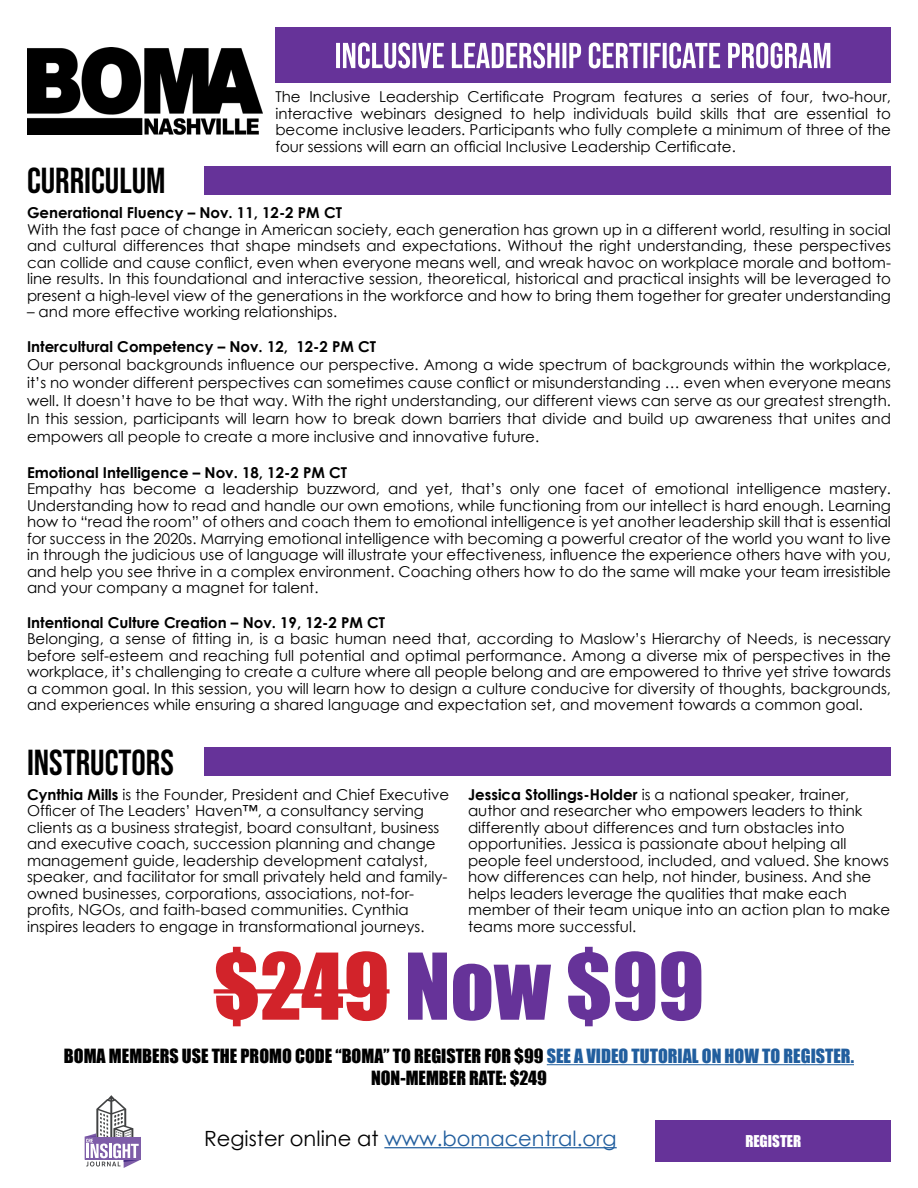
<style>
.page{position:relative;width:918px;height:1188px;background:#fff}
.page>*{position:absolute;margin:0;border:0;box-sizing:border-box;transform-origin:0 0}
.t1{font:84.9px "Impact";color:#639}
.t2{font:36px "Bebas Neue";color:#000}
.t3{font:21px "Century Gothic";color:#215e9e}
.t4{font:18px/21.6px "Impact";color:#000;text-align:center}
.t5{font:15px/16.5px "Century Gothic";color:#000;text-align:justify}
.t6{font:700 15px "Century Gothic";color:#000}
.t7{font:15px "Impact";color:#fff}
.s1{font-weight:700}
.s2{color:#d2232a}
.s3{color:#215e9e}
.s4{color:#000}
</style>
<div class="page">
<hr style="left:384px;top:1147px;width:233px;height:1px;background:#215e9e">
<div style="left:656px;top:1120px;width:235px;height:41px;background:#639"></div>
<div style="left:275px;top:27px;width:616px;height:55px;background:#639"></div>
<svg style="left:336px;top:43px;width:494px;height:25px"></svg>
<div style="left:204px;top:166px;width:687px;height:29px;background:#639"></div>
<div style="left:204px;top:748px;width:687px;height:28px;background:#639"></div>
<div style="left:85px;top:1137px;width:56px;height:23px;background:#7e5da8"></div>
<svg style="left:85px;top:1095px;width:55px;height:73px"></svg>
<hr style="left:547px;top:1064px;width:307px;height:1px;background:#215e9e">
<div style="left:214px;top:989px;width:176px;height:5px;background:#d2232a"></div>
<img style="left:27px;top:48px;width:235px;height:86px">
<h2 class="t2" style="left:27px;top:160px;width:140px">CURRICULUM</h2>
<p class="t5" style="left:275px;top:88px;width:617px">The Inclusive Leadership Certificate Program features a series of four, two-hour, interactive webinars designed to help individuals build skills that are essential to become inclusive leaders. Participants who fully complete a minimum of three of the four sessions will earn an official Inclusive Leadership Certificate.</p>
<p class="t6" style="left:27px;top:201px;width:316px">Generational Fluency – Nov. 11, 12-2 PM CT</p>
<p class="t5" style="left:27px;top:221px;width:866px">With the fast pace of change in American society, each generation has grown up in a different world, resulting in social and cultural differences that shape mindsets and expectations. Without the right understanding, these perspectives can collide and cause conflict, even when everyone means well, and wreak havoc on workplace morale and bottom&shy;line results. In this foundational and interactive session, theoretical, historical and practical insights will be leveraged to present a high-level view of the generations in the workforce and how to bring them together for greater understanding</p>
<p class="t5" style="left:27px;top:303px;width:312px">– and more effective working relationships.</p>
<p class="t6" style="left:27px;top:335px;width:351px">Intercultural Competency – Nov. 12, 12-2 PM CT</p>
<p class="t5" style="left:27px;top:355px;width:866px;line-height:18px">Our personal backgrounds influence our perspective. Among a wide spectrum of backgrounds within the workplace, it’s no wonder different perspectives can sometimes cause conflict or misunderstanding … even when everyone means well. It doesn’t have to be that way. With the right understanding, our different views can serve as our greatest strength.<br>In this session, participants will learn how to break down barriers that divide and build up awareness that unites and empowers all people to create a more inclusive and innovative future.</p>
<p class="t6" style="left:27px;top:461px;width:322px">Emotional Intelligence – Nov. 18, 12-2 PM CT</p>
<p class="t5" style="left:27px;top:480px;width:866px">Empathy has become a leadership buzzword, and yet, that’s only one facet of emotional intelligence mastery.<br>Understanding how to read and handle our own emotions, while functioning from our intellect is hard enough. Learning how to “read the room” of others and coach them to emotional intelligence is yet another leadership skill that is essential for success in the 2020s. Marrying emotional intelligence with becoming a powerful creator of the world you want to live in through the judicious use of language will illustrate your effectiveness, influence the experience others have with you, and help you see thrive in a complex environment. Coaching others how to do the same will make your team irresistible and your company a magnet for talent.</p>
<p class="t6" style="left:27px;top:611px;width:360px">Intentional Culture Creation – Nov. 19, 12-2 PM CT</p>
<p class="t5" style="left:27px;top:630px;width:866px">Belonging, a sense of fitting in, is a basic human need that, according to Maslow’s Hierarchy of Needs, is necessary before self-esteem and reaching full potential and optimal performance. Among a diverse mix of perspectives in the workplace, it’s challenging to create a culture where all people belong and are empowered to thrive yet strive towards a common goal. In this session, you will learn how to design a culture conducive for diversity of thoughts, backgrounds, and experiences while ensuring a shared language and expectation set, and movement towards a common goal.</p>
<h2 class="t2" style="left:27px;top:742px;width:148px">INSTRUCTORS</h2>
<p class="t5" style="left:27px;top:786px;width:424px;text-align:left"><span class="s1">Cynthia Mills</span> is the Founder, President and Chief Executive Officer of The Leaders’ Haven™, a consultancy serving clients as a business strategist, board consultant, business and executive coach, succession planning and change management guide, leadership development catalyst, speaker, and facilitator for small privately held and family&shy;owned businesses, corporations, associations, not-for&shy;profits, NGOs, and faith-based communities. Cynthia inspires leaders to engage in transformational journeys.</p>
<p class="t5" style="left:468px;top:786px;width:424px;text-align:left"><span class="s1">Jessica Stollings-Holder</span> is a national speaker, trainer, author and researcher who empowers leaders to think differently about differences and turn obstacles into opportunities. Jessica is passionate about helping all people feel understood, included, and valued. She knows how differences can help, not hinder, business. And she helps leaders leverage the qualities that make each member of their team unique into an action plan to make teams more successful.</p>
<h1 class="t1" style="left:214px;top:921px;width:492px"><span class="s2">$249</span> Now $99</h1>
<p class="t4" style="left:64px;top:1045px;width:792px">BOMA MEMBERS USE THE PROMO CODE “BOMA” TO REGISTER FOR $99 <span class="s3">SEE A VIDEO TUTORIAL ON HOW TO REGISTER.<br></span>NON-MEMBER RATE: $249</p>
<h3 class="t3" style="left:204px;top:1123px;width:414px"><span class="s4">Register online at</span> www.bomacentral.org</h3>
<p class="t7" style="left:745px;top:1129px;width:57px">REGISTER</p>
</div>
